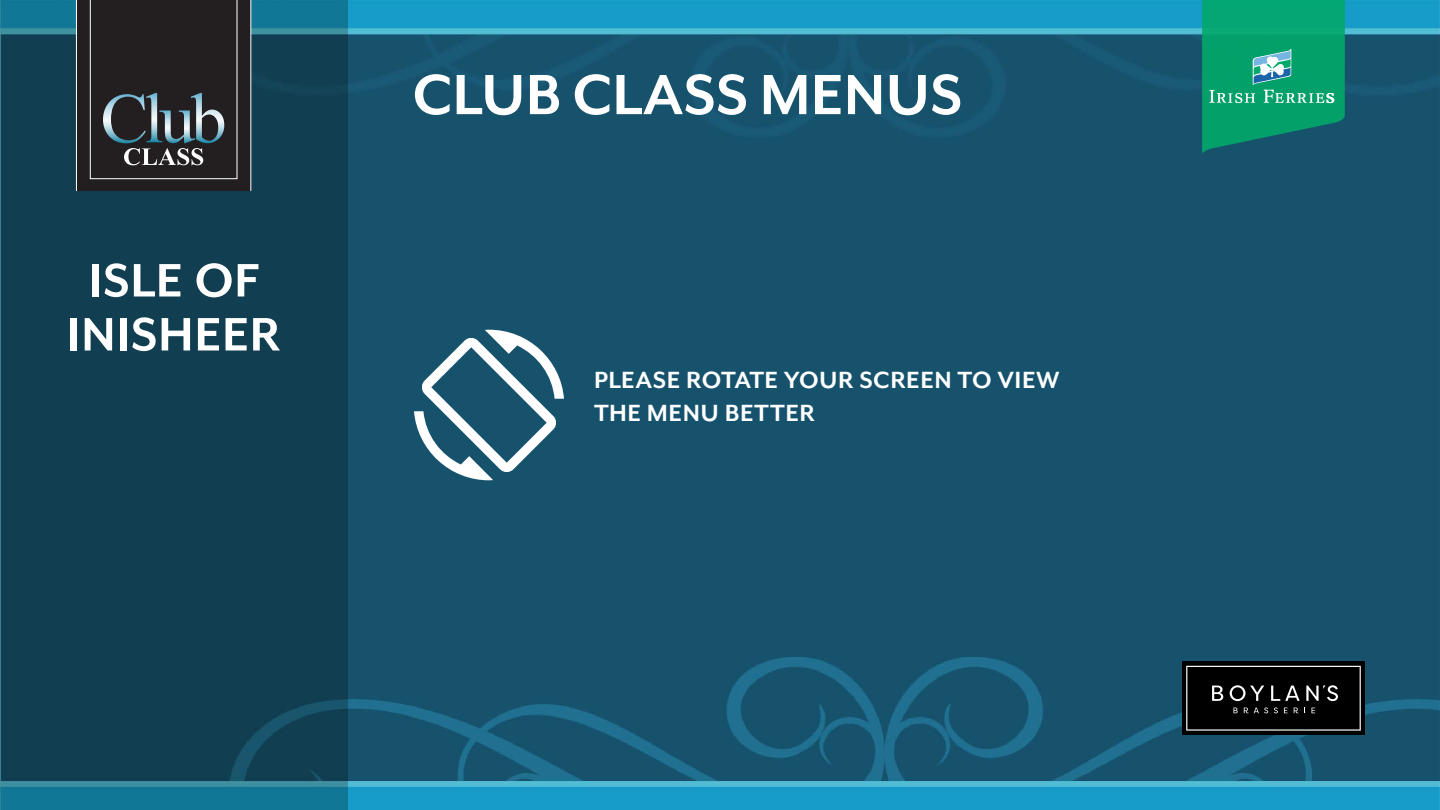
<style>
.page{position:relative;width:1440px;height:810px;background:#fff}
.page>*{position:absolute;margin:0;border:0;box-sizing:border-box;transform-origin:0 0}
.t1{font:700 65.25px "Mr Eaves Mod OT";color:#fff}
.t2{font:700 54px/54px "Mr Eaves Mod OT";letter-spacing:.01em;color:#fff;text-align:center}
.t3{font:700 27px/32.4px "Mr Eaves Mod OT";letter-spacing:.015em;color:#fff}
</style>
<div class="page">
<img style="left:348px;top:0;width:1092px;height:810px">
<svg style="left:0;top:0;width:348px;height:810px;background:#114256"></svg>
<svg style="left:1202px;top:0;width:143px;height:154px;background:#119b73"></svg>
<div style="left:1182px;top:661px;width:183px;height:74px;background:#000"></div>
<svg style="left:1186px;top:666px;width:175px;height:65px"></svg>
<svg style="left:76px;top:0;width:175px;height:190px;background:#323032"></svg>
<svg style="left:414px;top:330px;width:150px;height:150px"></svg>
<h2 class="t2" style="left:67px;top:254px;width:216px">ISLE OF<br>INISHEER</h2>
<h1 class="t1" style="left:412px;top:59px;width:552px">CLUB CLASS MENUS</h1>
<p class="t3" style="left:594px;top:364px;width:467px">PLEASE ROTATE YOUR SCREEN TO VIEW<br>THE MENU BETTER</p>
</div>
